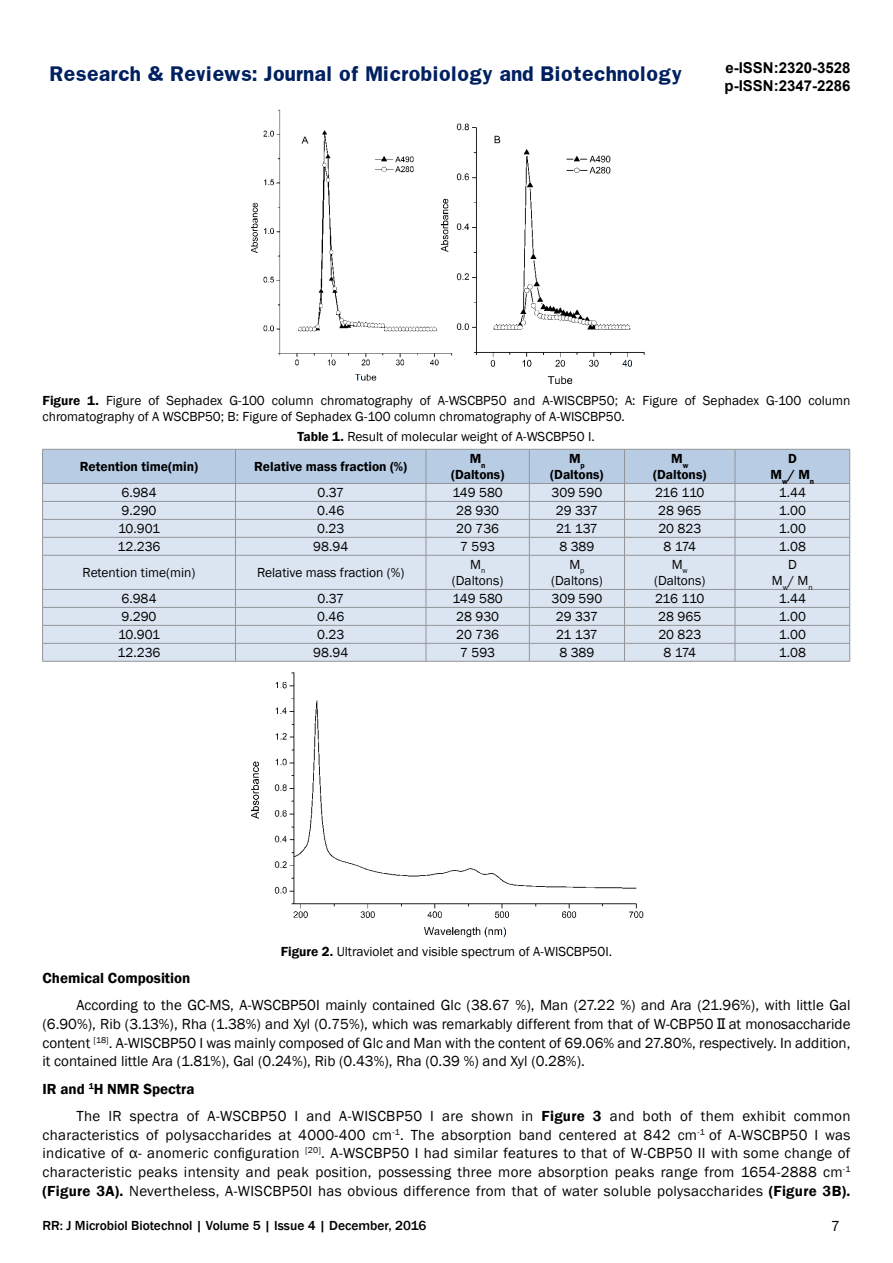
<style>
.page{position:relative;width:893px;height:1263px;background:#fff}
.page>*{position:absolute;margin:0;border:0;box-sizing:border-box;transform-origin:0 0}
.t1{font:700 18px "Franklin";color:#002060}
.t2{font:15px/18.8px "Franklin Gothic";letter-spacing:.02em;color:#000;text-align:justify}
.t3{font:700 15px/18px "Arial";color:#000}
.t4{font:600 15px "Franklin Gothic";color:#000}
.t5{font:13.5px/16.2px "Franklin Gothic";color:#000;text-align:center}
.t6{font:600 13.5px/16.2px "Franklin Gothic";color:#000;text-align:center}
.t7{font:500 13.5px "Franklin Gothic";color:#000}
.s1{font-weight:600}
.s2{font-family:"MS Gothic"}
</style>
<div class="page">
<img style="left:251px;top:109px;width:393px;height:275px">
<div style="left:43px;top:556px;width:806px;height:105px;background:#dbe5f1"></div>
<svg style="left:42px;top:449px;width:808px;height:106px;background:#ccd8e7"></svg>
<hr style="left:43px;top:555px;width:192px;height:1px;background:#939598">
<hr style="left:42px;top:555px;width:1px;height:34px;background:#939598">
<hr style="left:235px;top:555px;width:191px;height:1px;background:#939598">
<hr style="left:235px;top:555px;width:1px;height:34px;background:#939598">
<hr style="left:426px;top:555px;width:103px;height:1px;background:#939598">
<hr style="left:426px;top:555px;width:1px;height:34px;background:#939598">
<hr style="left:529px;top:555px;width:95px;height:1px;background:#939598">
<hr style="left:529px;top:555px;width:1px;height:34px;background:#939598">
<hr style="left:624px;top:555px;width:111px;height:1px;background:#939598">
<hr style="left:624px;top:555px;width:1px;height:34px;background:#939598">
<hr style="left:735px;top:555px;width:115px;height:1px;background:#939598">
<hr style="left:735px;top:555px;width:1px;height:34px;background:#939598">
<hr style="left:849px;top:555px;width:1px;height:34px;background:#939598">
<hr style="left:43px;top:589px;width:192px;height:1px;background:#939598">
<hr style="left:235px;top:589px;width:191px;height:1px;background:#939598">
<hr style="left:426px;top:589px;width:103px;height:1px;background:#939598">
<hr style="left:529px;top:589px;width:95px;height:1px;background:#939598">
<hr style="left:624px;top:589px;width:111px;height:1px;background:#939598">
<hr style="left:735px;top:589px;width:115px;height:1px;background:#939598">
<hr style="left:43px;top:607px;width:192px;height:1px;background:#939598">
<hr style="left:235px;top:607px;width:191px;height:1px;background:#939598">
<hr style="left:426px;top:607px;width:103px;height:1px;background:#939598">
<hr style="left:529px;top:607px;width:95px;height:1px;background:#939598">
<hr style="left:624px;top:607px;width:111px;height:1px;background:#939598">
<hr style="left:735px;top:607px;width:115px;height:1px;background:#939598">
<hr style="left:43px;top:625px;width:192px;height:1px;background:#939598">
<hr style="left:235px;top:625px;width:191px;height:1px;background:#939598">
<hr style="left:426px;top:625px;width:103px;height:1px;background:#939598">
<hr style="left:529px;top:625px;width:95px;height:1px;background:#939598">
<hr style="left:624px;top:625px;width:111px;height:1px;background:#939598">
<hr style="left:735px;top:625px;width:115px;height:1px;background:#939598">
<hr style="left:43px;top:643px;width:192px;height:1px;background:#939598">
<svg style="left:42px;top:589px;width:1px;height:72px"></svg>
<hr style="left:235px;top:643px;width:191px;height:1px;background:#939598">
<svg style="left:235px;top:590px;width:1px;height:71px"></svg>
<hr style="left:426px;top:643px;width:103px;height:1px;background:#939598">
<svg style="left:426px;top:590px;width:1px;height:71px"></svg>
<hr style="left:529px;top:643px;width:95px;height:1px;background:#939598">
<svg style="left:529px;top:590px;width:1px;height:71px"></svg>
<hr style="left:624px;top:643px;width:111px;height:1px;background:#939598">
<svg style="left:624px;top:590px;width:1px;height:71px"></svg>
<hr style="left:735px;top:643px;width:115px;height:1px;background:#939598">
<svg style="left:735px;top:590px;width:1px;height:71px"></svg>
<svg style="left:849px;top:590px;width:1px;height:71px"></svg>
<hr style="left:43px;top:661px;width:192px;height:1px;background:#939598">
<hr style="left:235px;top:661px;width:191px;height:1px;background:#939598">
<hr style="left:426px;top:661px;width:103px;height:1px;background:#939598">
<hr style="left:529px;top:661px;width:95px;height:1px;background:#939598">
<hr style="left:624px;top:661px;width:111px;height:1px;background:#939598">
<hr style="left:735px;top:661px;width:115px;height:1px;background:#939598">
<img style="left:251px;top:672px;width:393px;height:266px">
<p class="t1" style="left:50px;top:62px;width:633px">Research &amp; Reviews: Journal of Microbiology and Biotechnology</p>
<p class="t3" style="left:724px;top:59px;width:127px">e-ISSN:2320-3528 p-ISSN:2347-2286</p>
<p class="t5" style="left:43px;top:392px;width:809px;text-align:left"><span class="s1">Figure 1.</span> Figure of Sephadex G-100 column chromatography of A-WSCBP50 and A-WISCBP50; A: Figure of Sephadex G-100 column chromatography of A WSCBP50; B: Figure of Sephadex G-100 column chromatography of A-WISCBP50.</p>
<p class="t6" style="left:80px;top:459px;width:120px">Retention time(min)</p>
<p class="t6" style="left:254px;top:459px;width:154px">Relative mass fraction (%)</p>
<p class="t6" style="left:451px;top:451px;width:55px">M<sub>n </sub>(Daltons)</p>
<p class="t6" style="left:550px;top:451px;width:55px">M<sub>p </sub>(Daltons)</p>
<p class="t6" style="left:653px;top:451px;width:55px">M<sub>w </sub>(Daltons)</p>
<p class="t6" style="left:770px;top:451px;width:45px">D<br>M<sub>w</sub>/ M<sub>n</sub></p>
<p class="t5" style="left:121px;top:485px;width:37px">6.984</p>
<p class="t5" style="left:318px;top:485px;width:28px">0.37</p>
<p class="t5" style="left:452px;top:485px;width:52px">149 580</p>
<p class="t5" style="left:551px;top:485px;width:52px">309 590</p>
<p class="t5" style="left:655px;top:485px;width:51px">216 110</p>
<p class="t5" style="left:779px;top:485px;width:29px">1.44</p>
<p class="t5" style="left:122px;top:503px;width:37px">9.290</p>
<p class="t5" style="left:317px;top:503px;width:29px">0.46</p>
<p class="t5" style="left:456px;top:503px;width:44px">28 930</p>
<p class="t5" style="left:556px;top:503px;width:44px">29 337</p>
<p class="t5" style="left:658px;top:503px;width:44px">28 965</p>
<p class="t5" style="left:779px;top:503px;width:29px">1.00</p>
<p class="t5" style="left:118px;top:521px;width:44px">10.901</p>
<p class="t5" style="left:317px;top:521px;width:29px">0.23</p>
<p class="t5" style="left:456px;top:521px;width:44px">20 736</p>
<p class="t5" style="left:556px;top:521px;width:43px">21 137</p>
<p class="t5" style="left:658px;top:521px;width:44px">20 823</p>
<p class="t5" style="left:779px;top:521px;width:29px">1.00</p>
<p class="t5" style="left:118px;top:539px;width:44px">12.236</p>
<p class="t5" style="left:313px;top:539px;width:36px">98.94</p>
<p class="t5" style="left:460px;top:539px;width:37px">7 593</p>
<p class="t5" style="left:559px;top:539px;width:37px">8 389</p>
<p class="t5" style="left:663px;top:539px;width:34px">8 174</p>
<p class="t5" style="left:779px;top:539px;width:29px">1.08</p>
<p class="t5" style="left:83px;top:565px;width:114px">Retention time(min)</p>
<p class="t5" style="left:257px;top:565px;width:149px">Relative mass fraction (%)</p>
<p class="t5" style="left:452px;top:557px;width:53px">M<sub>n </sub>(Daltons)</p>
<p class="t5" style="left:551px;top:557px;width:53px">M<sub>p </sub>(Daltons)</p>
<p class="t5" style="left:654px;top:557px;width:53px">M<sub>w </sub>(Daltons)</p>
<p class="t5" style="left:772px;top:557px;width:42px">D<br>M<sub>w</sub>/ M<sub>n</sub></p>
<p class="t5" style="left:121px;top:591px;width:37px">6.984</p>
<p class="t5" style="left:318px;top:591px;width:28px">0.37</p>
<p class="t5" style="left:452px;top:591px;width:52px">149 580</p>
<p class="t5" style="left:551px;top:591px;width:52px">309 590</p>
<p class="t5" style="left:655px;top:591px;width:51px">216 110</p>
<p class="t5" style="left:779px;top:591px;width:29px">1.44</p>
<p class="t5" style="left:122px;top:609px;width:37px">9.290</p>
<p class="t5" style="left:317px;top:609px;width:29px">0.46</p>
<p class="t5" style="left:456px;top:609px;width:44px">28 930</p>
<p class="t5" style="left:556px;top:609px;width:44px">29 337</p>
<p class="t5" style="left:658px;top:609px;width:44px">28 965</p>
<p class="t5" style="left:779px;top:609px;width:29px">1.00</p>
<p class="t5" style="left:118px;top:627px;width:44px">10.901</p>
<p class="t5" style="left:317px;top:627px;width:29px">0.23</p>
<p class="t5" style="left:456px;top:627px;width:44px">20 736</p>
<p class="t5" style="left:556px;top:627px;width:43px">21 137</p>
<p class="t5" style="left:658px;top:627px;width:44px">20 823</p>
<p class="t5" style="left:779px;top:627px;width:29px">1.00</p>
<p class="t5" style="left:118px;top:645px;width:44px">12.236</p>
<p class="t5" style="left:313px;top:645px;width:36px">98.94</p>
<p class="t5" style="left:460px;top:645px;width:37px">7 593</p>
<p class="t5" style="left:559px;top:645px;width:37px">8 389</p>
<p class="t5" style="left:663px;top:645px;width:34px">8 174</p>
<p class="t5" style="left:779px;top:645px;width:29px">1.08</p>
<p class="t5" style="left:297px;top:428px;width:299px"><span class="s1">Table 1.</span> Result of molecular weight of A-WSCBP50 I.</p>
<p class="t5" style="left:281px;top:943px;width:333px"><span class="s1">Figure 2.</span> Ultraviolet and visible spectrum of A-WISCBP50I.</p>
<p class="t4" style="left:43px;top:969px;width:149px">Chemical Composition</p>
<p class="t2" style="left:43px;top:996px;width:809px;text-indent:34px">According to the GC-MS, A-WSCBP50I mainly contained Glc (38.67 %), Man (27.22 %) and Ara (21.96%), with little Gal (6.90%), Rib (3.13%), Rha (1.38%) and Xyl (0.75%), which was remarkably different from that of W-CBP50<span class="s2">Ⅱ</span>at monosaccharide content <sup>[18]</sup>. A-WISCBP50 I was mainly composed of Glc and Man with the content of 69.06% and 27.80%, respectively. In addition, it contained little Ara (1.81%), Gal (0.24%), Rib (0.43%), Rha (0.39 %) and Xyl (0.28%).</p>
<p class="t2" style="left:77px;top:1075px;width:775px;line-height:27.3px;text-indent:-34px"><span class="s1">IR and</span> <sup>1</sup><span class="s1">H NMR Spectra<br></span>The IR spectra of A-WSCBP50 I and A-WISCBP50 I are shown in <span class="s1">Figure 3</span> and both of them exhibit common</p>
<p class="t2" style="left:43px;top:1125px;width:809px">characteristics of polysaccharides at 4000-400 cm<sup>-1</sup>. The absorption band centered at 842 cm<sup>-1</sup> of A-WSCBP50 I was indicative of α- anomeric configuration <sup>[20]</sup>. A-WSCBP50 I had similar features to that of W-CBP50 II with some change of characteristic peaks intensity and peak position, possessing three more absorption peaks range from 1654-2888 cm<sup>-1 </sup><span class="s1">(Figure 3A).</span> Nevertheless, A-WISCBP50I has obvious difference from that of water soluble polysaccharides <span class="s1">(Figure 3B).</span></p>
<p class="t7" style="left:43px;top:1217px;width:385px">RR: J Microbiol Biotechnol | Volume 5 | Issue 4 | December, 2016</p>
<p class="t2" style="left:831px;top:1217px;width:10px">7</p>
</div>
